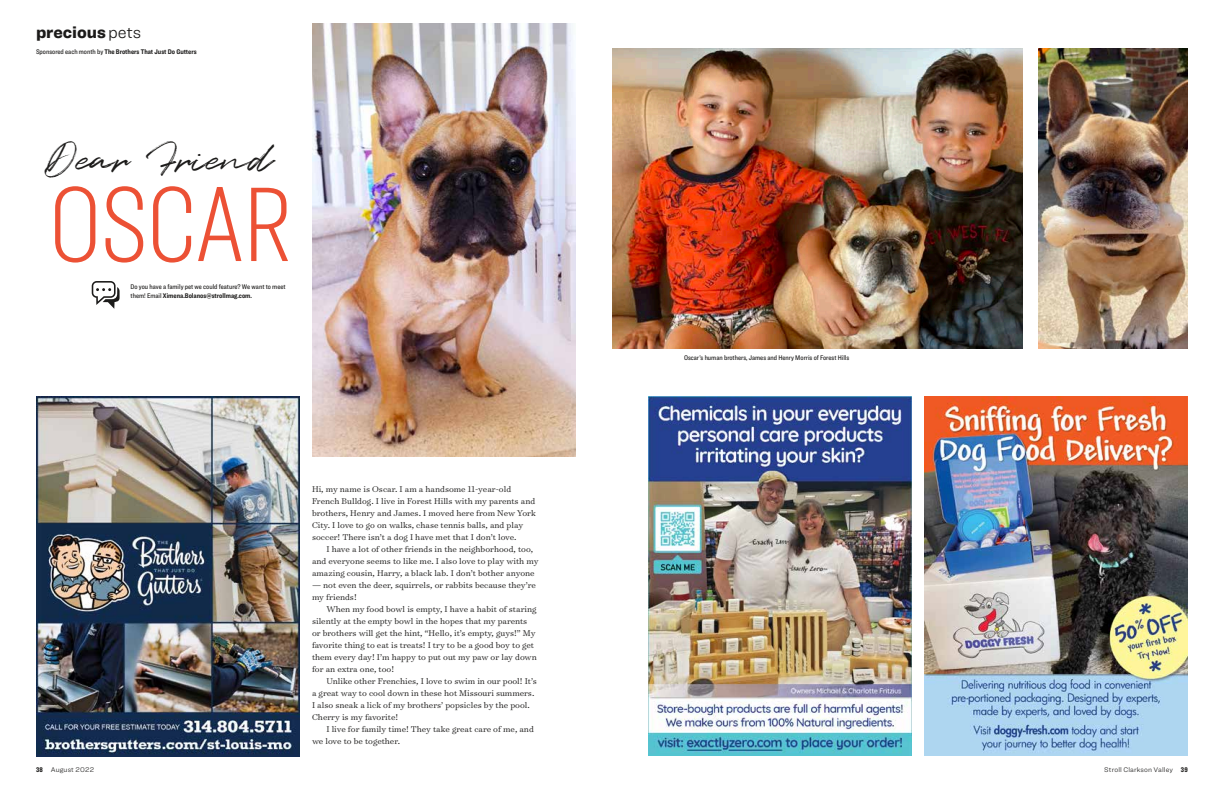
<style>
.page{position:relative;width:1224px;height:792px;background:#fff}
.page>*{position:absolute;margin:0;border:0;box-sizing:border-box;transform-origin:0 0}
.t1{font:100 110px "Ringside Compressed";letter-spacing:-.025em;color:#ec5135}
.t2{font:40px "Quentin";color:#1c1b1a}
.t3{font:900 17px "Ringside";color:#1c1b1a}
.t4{font:300 9.5px/12px "Surveyor Text";color:#1c1b1a}
.t5{font:500 7px/9px "Ringside Condensed";color:#1c1b1a}
.t6{font:700 7px "Ringside Condensed";color:#1c1b1a}
.t7{font:300 7px "Ringside";letter-spacing:.015em;color:#1c1b1a}
.s1{font-weight:300}
.s2{font-weight:500}
.s3{font-weight:700}
.s4{font-family:"Ringside Compressed";font-weight:900}
</style>
<div class="page">
<svg style="left:92px;top:281px;width:28px;height:28px"></svg>
<img style="left:36px;top:396px;width:264px;height:360px">
<img style="left:312px;top:24px;width:264px;height:433px">
<img style="left:1038px;top:48px;width:150px;height:300px">
<img style="left:612px;top:48px;width:410px;height:301px">
<img style="left:924px;top:396px;width:264px;height:360px">
<img style="left:648px;top:396px;width:264px;height:360px">
<h3 class="t3" style="left:36px;top:19px;width:107px">precious<span class="s1">pets</span></h3>
<p class="t6" style="left:36px;top:46px;width:162px"><span class="s2">Sponsored each month by</span> The Brothers That Just Do Gutters</p>
<h2 class="t2" style="left:48px;top:132px;width:226px">Dear Friend</h2>
<h1 class="t1" style="left:48px;top:153px;width:246px">OSCAR</h1>
<p class="t5" style="left:131px;top:282px;width:157px">Do you have a family pet we could feature? We want to meet them! Email <span class="s3">Ximena.Bolanos@strollmag.com.</span></p>
<p class="t4" style="left:312px;top:483px;width:225px">Hi, my name is Oscar. I am a handsome 11-year-old French Bulldog. I live in Forest Hills with my parents and brothers, Henry and James. I moved here from New York City. I love to go on walks, chase tennis balls, and play soccer! There isn’t a dog I have met that I don’t love.</p>
<p class="t4" style="left:312px;top:543px;width:228px;text-indent:14px">I have a lot of other friends in the neighborhood, too, and everyone seems to like me. I also love to play with my amazing cousin, Harry, a black lab. I don’t bother anyone</p>
<p class="t4" style="left:312px;top:579px;width:225px">— not even the deer, squirrels, or rabbits because they’re my friends!</p>
<p class="t4" style="left:312px;top:603px;width:226px;text-indent:14px">When my food bowl is empty, I have a habit of staring silently at the empty bowl in the hopes that my parents or brothers will get the hint, “Hello, it’s empty, guys!” My favorite thing to eat is treats! I try to be a good boy to get them every day! I’m happy to put out my paw or lay down for an extra one, too!</p>
<p class="t4" style="left:312px;top:675px;width:226px;text-indent:14px">Unlike other Frenchies, I love to swim in our pool! It’s a great way to cool down in these hot Missouri summers.<br>I also sneak a lick of my brothers’ popsicles by the pool.<br>Cherry is my favorite!</p>
<p class="t4" style="left:312px;top:723px;width:223px;text-indent:14px">I live for family time! They take great care of me, and we love to be together.</p>
<p class="t5" style="left:684px;top:353px;width:167px">Oscar’s human brothers, James and Henry Morris of Forest Hills</p>
<p class="t7" style="left:36px;top:764px;width:60px"><span class="s4">38</span> August 2022</p>
<p class="t7" style="left:1104px;top:764px;width:85px">Stroll Clarkson Valley <span class="s4">39</span></p>
</div>
